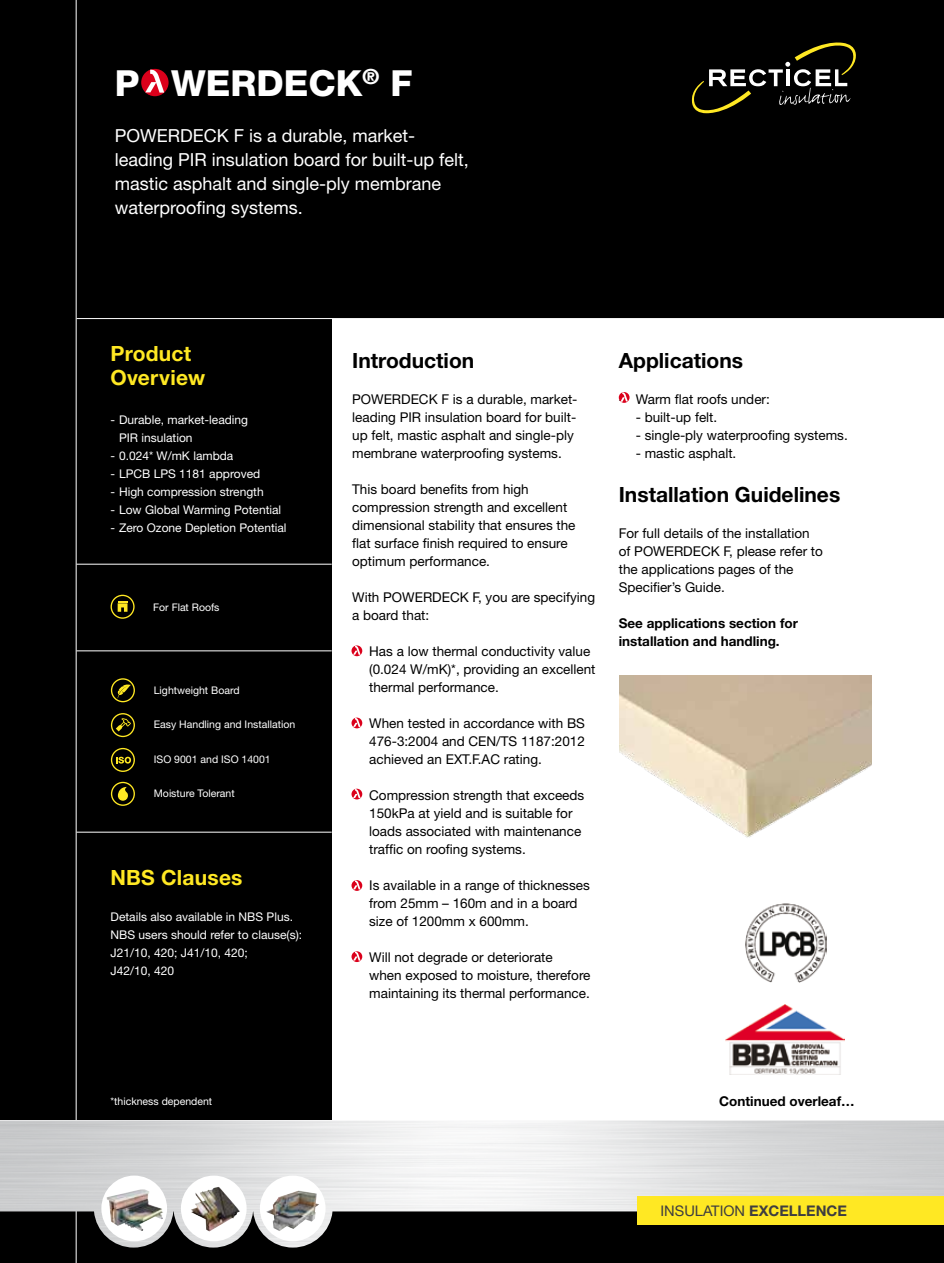
<style>
.page{position:relative;width:944px;height:1263px;background:#fff}
.page>*{position:absolute;margin:0;border:0;box-sizing:border-box;transform-origin:0 0}
.t1{font:800 36px "Helvetica Neue";color:#fff}
.t2{font:700 21px "Helvetica Neue";color:#000}
.t3{font:700 21px/24px "Helvetica Neue CE";letter-spacing:.01em;color:#ffe823}
.t4{font:18px/24px "Helvetica Neue";color:#fff}
.t5{font:14.7px "Helvetica Neue";color:#3e3d40}
.t6{font:700 14.7px "Helvetica Neue";color:#3e3d40}
.t7{font:13.5px/18px "Helvetica Neue";color:#000}
.t8{font:700 13.5px/18px "Helvetica Neue";color:#000}
.t9{font:12px/18px "Helvetica Neue";color:#fff}
.t10{font:10.5px "Helvetica Neue";color:#fff}
</style>
<div class="page">
<div style="left:0;top:0;width:944px;height:319px;background:#000"></div>
<div style="left:0;top:1188px;width:944px;height:75px;background:#000"></div>
<div style="left:0;top:318px;width:332px;height:801px;background:#000"></div>
<hr style="left:76px;top:0;width:1px;height:1263px;background:#fff">
<hr style="left:77px;top:564px;width:255px;height:1px;background:#fff">
<hr style="left:77px;top:650px;width:255px;height:1px;background:#fff">
<hr style="left:77px;top:832px;width:255px;height:1px;background:#fff">
<hr style="left:77px;top:318px;width:867px;height:1px;background:#fff">
<svg style="left:111px;top:748px;width:24px;height:24px"></svg>
<svg style="left:111px;top:678px;width:24px;height:24px"></svg>
<svg style="left:111px;top:713px;width:24px;height:24px"></svg>
<img style="left:0;top:1120px;width:944px;height:127px">
<div style="left:260px;top:1175px;width:66px;height:66px;background:#fff;border-radius:50%"></div>
<div style="left:181px;top:1175px;width:66px;height:66px;background:#fff;border-radius:50%"></div>
<div style="left:101px;top:1175px;width:66px;height:66px;background:#fff;border-radius:50%"></div>
<img style="left:191px;top:1187px;width:49px;height:44px">
<img style="left:266px;top:1190px;width:53px;height:41px">
<img style="left:107px;top:1189px;width:57px;height:42px">
<div style="left:638px;top:1197px;width:306px;height:28px;background:#ffe823"></div>
<svg style="left:691px;top:42px;width:165px;height:71px"></svg>
<div style="left:141px;top:69px;width:28px;height:27px;background:#db001b;border-radius:50%"></div>
<svg style="left:145px;top:70px;width:19px;height:23px"></svg>
<svg style="left:351px;top:645px;width:11px;height:11px"></svg>
<svg style="left:353px;top:646px;width:8px;height:9px"></svg>
<svg style="left:351px;top:718px;width:11px;height:10px"></svg>
<svg style="left:353px;top:718px;width:8px;height:9px"></svg>
<svg style="left:351px;top:789px;width:11px;height:10px"></svg>
<svg style="left:353px;top:789px;width:8px;height:9px"></svg>
<svg style="left:351px;top:880px;width:11px;height:11px"></svg>
<svg style="left:353px;top:880px;width:8px;height:9px"></svg>
<svg style="left:619px;top:392px;width:11px;height:11px"></svg>
<svg style="left:620px;top:392px;width:8px;height:10px"></svg>
<img style="left:619px;top:675px;width:253px;height:163px">
<svg style="left:111px;top:595px;width:24px;height:24px"></svg>
<svg style="left:111px;top:782px;width:24px;height:24px"></svg>
<svg style="left:351px;top:951px;width:11px;height:11px"></svg>
<svg style="left:353px;top:951px;width:8px;height:10px"></svg>
<img style="left:745px;top:903px;width:82px;height:79px">
<img style="left:726px;top:1005px;width:118px;height:69px">
<h1 class="t1" style="left:115px;top:61px;width:299px">P WERDECK<sup>®</sup> F</h1>
<h3 class="t4" style="left:115px;top:123px;width:356px">POWERDECK F is a durable, market&shy;leading PIR insulation board for built-up felt, mastic asphalt and single-ply membrane waterproofing systems.</h3>
<h2 class="t3" style="left:111px;top:342px;width:96px">Product<br>Overview</h2>
<p class="t9" style="left:119px;top:410px;width:131px;text-indent:-9px">- Durable, market-leading<br>PIR insulation</p>
<p class="t9" style="left:111px;top:446px;width:124px">- 0.024* W/mK lambda</p>
<p class="t9" style="left:111px;top:464px;width:151px">- LPCB LPS 1181 approved</p>
<p class="t9" style="left:111px;top:482px;width:155px">- High compression strength</p>
<p class="t9" style="left:111px;top:500px;width:172px">- Low Global Warming Potential</p>
<p class="t9" style="left:111px;top:518px;width:178px">- Zero Ozone Depletion Potential</p>
<p class="t10" style="left:153px;top:601px;width:68px">For Flat Roofs</p>
<p class="t10" style="left:154px;top:684px;width:87px">Lightweight Board</p>
<p class="t10" style="left:154px;top:718px;width:143px">Easy Handling and Installation</p>
<p class="t10" style="left:154px;top:753px;width:118px">ISO 9001 and ISO 14001</p>
<p class="t10" style="left:154px;top:787px;width:82px">Moisture Tolerant</p>
<h2 class="t3" style="left:111px;top:865px;width:134px">NBS Clauses</h2>
<p class="t9" style="left:111px;top:907px;width:193px">Details also available in NBS Plus.<br>NBS users should refer to clause(s):<br>J21/10, 420; J41/10, 420;<br>J42/10, 420</p>
<p class="t10" style="left:111px;top:1095px;width:103px">*thickness dependent</p>
<h2 class="t2" style="left:352px;top:347px;width:124px">Introduction</h2>
<p class="t7" style="left:352px;top:390px;width:227px">POWERDECK F is a durable, market&shy;leading PIR insulation board for built&shy;up felt, mastic asphalt and single-ply membrane waterproofing systems.</p>
<p class="t7" style="left:352px;top:480px;width:225px">This board benefits from high compression strength and excellent dimensional stability that ensures the flat surface finish required to ensure optimum performance.</p>
<p class="t7" style="left:352px;top:588px;width:244px">With POWERDECK F, you are specifying a board that:</p>
<p class="t7" style="left:369px;top:642px;width:228px;text-indent:-17px">- Has a low thermal conductivity value (0.024 W/mK)*, providing an excellent thermal performance.</p>
<p class="t7" style="left:369px;top:714px;width:217px;text-align:justify">When tested in accordance with BS 476-3:2004 and CEN/TS 1187:2012 achieved an EXT.F.AC rating.</p>
<p class="t7" style="left:369px;top:786px;width:217px;text-indent:-17px">- Compression strength that exceeds 150kPa at yield and is suitable for loads associated with maintenance traffic on roofing systems.</p>
<p class="t7" style="left:369px;top:876px;width:222px;text-indent:-17px">- Is available in a range of thicknesses from 25mm – 160m and in a board size of 1200mm x 600mm.</p>
<p class="t7" style="left:369px;top:948px;width:223px;text-indent:-17px">- Will not degrade or deteriorate<br>when exposed to moisture, therefore maintaining its thermal performance.</p>
<h2 class="t2" style="left:619px;top:347px;width:126px">Applications</h2>
<p class="t7" style="left:619px;top:390px;width:153px">- Warm flat roofs under:</p>
<p class="t7" style="left:636px;top:408px;width:83px">- built-up felt.</p>
<p class="t7" style="left:636px;top:426px;width:214px">- single-ply waterproofing systems.</p>
<p class="t7" style="left:636px;top:444px;width:102px">- mastic asphalt.</p>
<h2 class="t2" style="left:619px;top:482px;width:223px">Installation Guidelines</h2>
<p class="t7" style="left:619px;top:524px;width:206px">For full details of the installation of POWERDECK F, please refer to the applications pages of the<br>Specifier’s Guide.</p>
<p class="t8" style="left:619px;top:614px;width:181px">See applications section for installation and handling.</p>
<p class="t8" style="left:719px;top:1092px;width:137px">Continued overleaf…</p>
<p class="t5" style="left:660px;top:1202px;width:60px">Insulation</p>
<p class="t6" style="left:749px;top:1201px;width:98px">Excellence</p>
</div>
